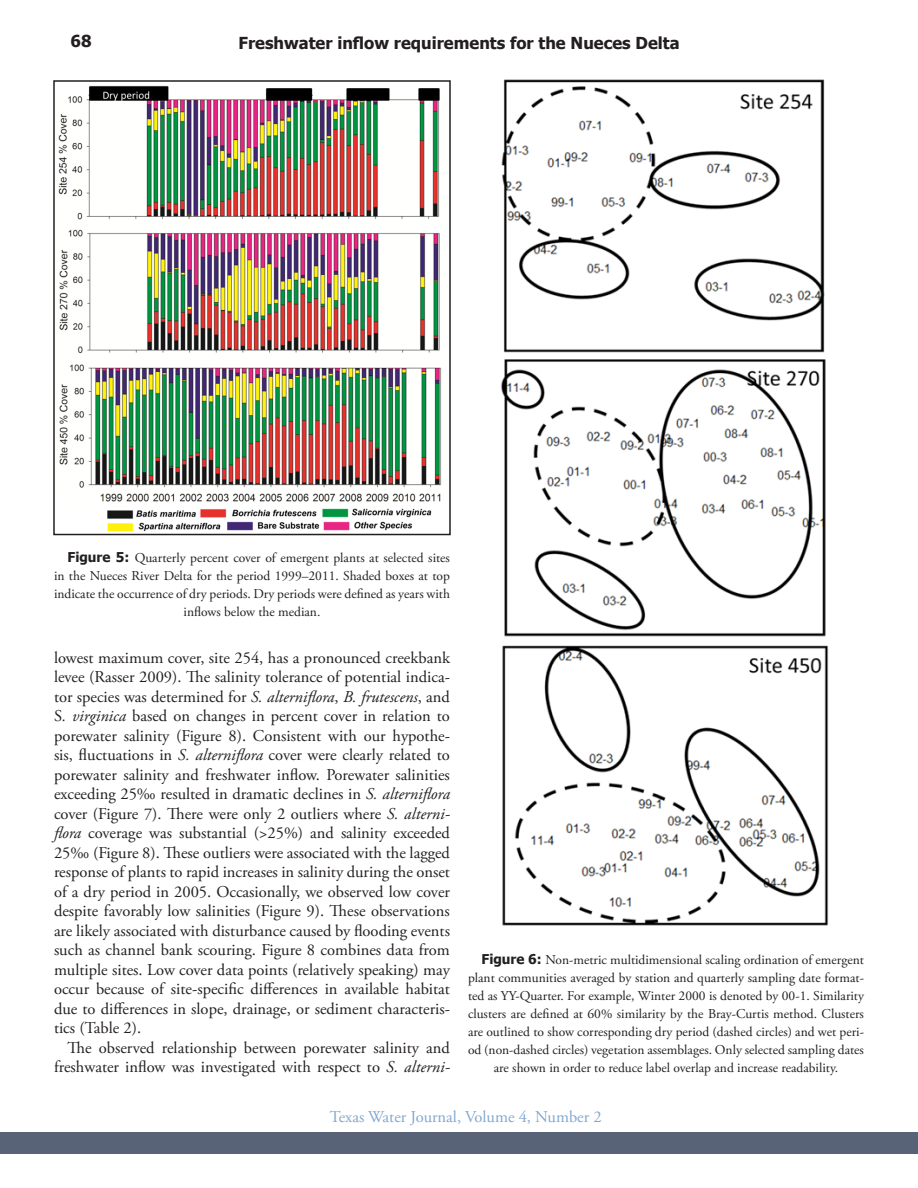
<style>
.page{position:relative;width:918px;height:1188px;background:#fff}
.page>*{position:absolute;margin:0;border:0;box-sizing:border-box;transform-origin:0 0}
.t1{font:16.5px/19.5px "Adobe Garamond Pro";color:#231f20;text-align:justify}
.t2{font:700 16.5px "Tahoma";color:#231f20}
.t3{font:16.5px "Adobe Garamond Pro";color:#80a8d1}
.Fig__Caption_Title{font:13.5px "Adobe Garamond Pro";color:#231f20}
.s1{font-family:"Tahoma";font-weight:700}
.s2{font-style:italic}
</style>
<div class="page">
<div style="left:0;top:1132px;width:918px;height:22px;background:#586377"></div>
<img style="left:58px;top:86px;width:384px;height:446px">
<div style="left:53px;top:80px;width:398px;height:455px;border:2px solid #231f20"></div>
<img style="left:501px;top:79px;width:328px;height:847px">
<p class="t2" style="left:70px;top:30px;width:23px">68</p>
<p class="t2" style="left:239px;top:31px;width:442px">Freshwater inflow requirements for the Nueces Delta</p>
<p class="Fig__Caption_Title" style="left:68px;top:550px;width:384px"><span class="s1">Figure 5:</span> Quarterly percent cover of emergent plants at selected sites</p>
<p class="Fig__Caption_Title" style="left:54px;top:568px;width:397px">in the Nueces River Delta for the period 1999–2011. Shaded boxes at top</p>
<p class="Fig__Caption_Title" style="left:54px;top:586px;width:397px">indicate the occurrence of dry periods. Dry periods were defined as years with</p>
<p class="Fig__Caption_Title" style="left:184px;top:604px;width:138px">inflows below the median.</p>
<p class="t1" style="left:54px;top:648px;width:398px">lowest maximum cover, site 254, has a pronounced creekbank levee (Rasser 2009). The salinity tolerance of potential indica&shy;tor species was determined for <span class="s2">S. alterniflora</span>, <span class="s2">B. frutescens</span>, and S<span class="s2">. virginica</span> based on changes in percent cover in relation to porewater salinity (Figure 8). Consistent with our hypothe&shy;sis, fluctuations in <span class="s2">S. alterniflora</span> cover were clearly related to porewater salinity and freshwater inflow. Porewater salinities exceeding 25‰ resulted in dramatic declines in <span class="s2">S. alterniflora </span>cover (Figure 7). There were only 2 outliers where <span class="s2">S. alterni&shy;flora</span> coverage was substantial (&gt;25%) and salinity exceeded 25‰ (Figure 8). These outliers were associated with the lagged response of plants to rapid increases in salinity during the onset of a dry period in 2005. Occasionally, we observed low cover despite favorably low salinities (Figure 9). These observations are likely associated with disturbance caused by flooding events such as channel bank scouring. Figure 8 combines data from multiple sites. Low cover data points (relatively speaking) may occur because of site-specific differences in available habitat due to differences in slope, drainage, or sediment characteris&shy;tics (Table 2).</p>
<p class="t1" style="left:54px;top:1038px;width:398px;text-align:right">The observed relationship between porewater salinity and freshwater inflow was investigated with respect to <span class="s2">S. alterni-</span></p>
<p class="Fig__Caption_Title" style="left:482px;top:951px;width:384px"><span class="s1">Figure 6:</span> Non-metric multidimensional scaling ordination of emergent</p>
<p class="Fig__Caption_Title" style="left:468px;top:969px;width:397px">plant communities averaged by station and quarterly sampling date format-</p>
<p class="Fig__Caption_Title" style="left:468px;top:987px;width:398px">ted as YY-Quarter. For example, Winter 2000 is denoted by 00-1. Similarity</p>
<p class="Fig__Caption_Title" style="left:468px;top:1005px;width:397px">clusters are defined at 60% similarity by the Bray-Curtis method. Clusters</p>
<p class="Fig__Caption_Title" style="left:468px;top:1023px;width:397px">are outlined to show corresponding dry period (dashed circles) and wet peri-</p>
<p class="Fig__Caption_Title" style="left:468px;top:1041px;width:397px">od (non-dashed circles) vegetation assemblages. Only selected sampling dates</p>
<p class="Fig__Caption_Title" style="left:494px;top:1059px;width:346px">are shown in order to reduce label overlap and increase readability.</p>
<p class="t3" style="left:330px;top:1107px;width:273px">Texas Water Journal, Volume 4, Number 2</p>
</div>
